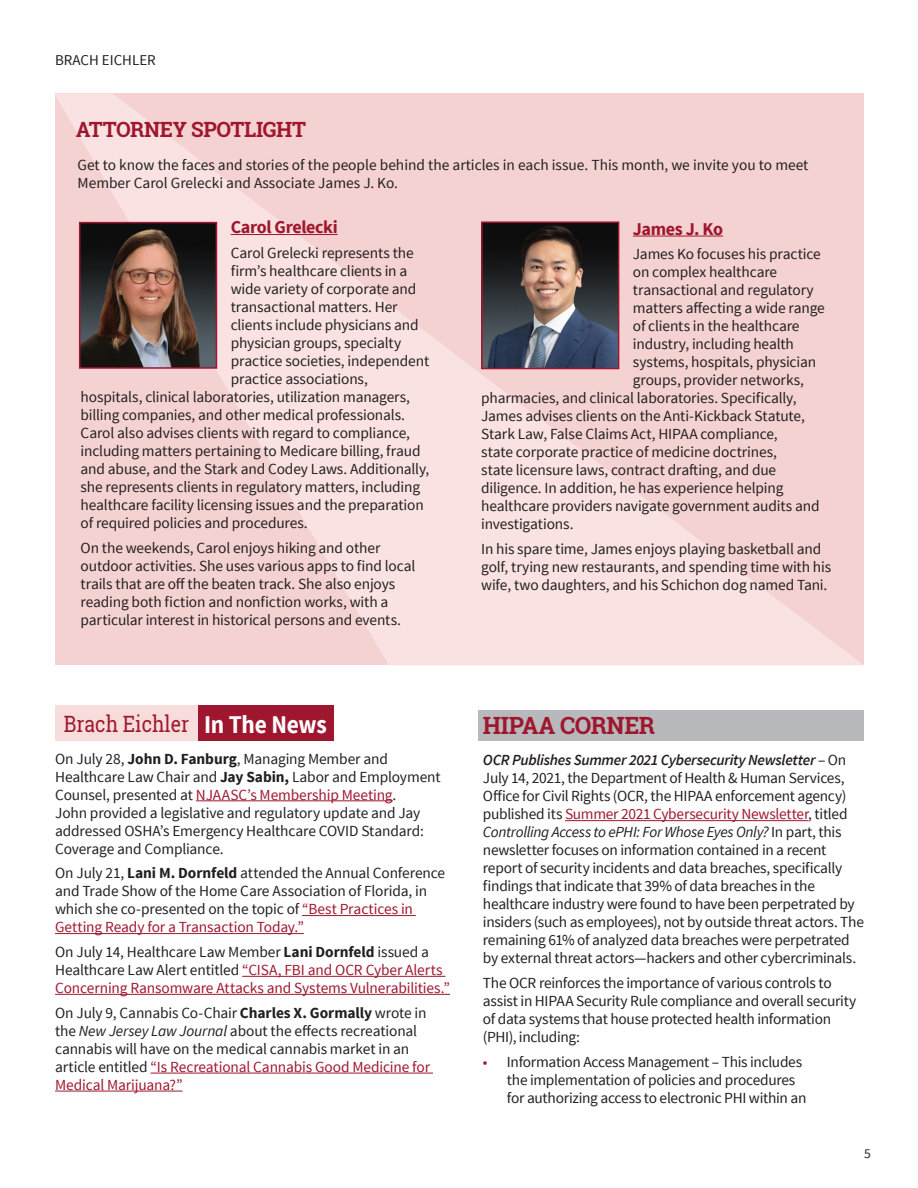
<style>
.page{position:relative;width:918px;height:1188px;background:#fff}
.page>*{position:absolute;margin:0;border:0;box-sizing:border-box;transform-origin:0 0}
.t1{font:700 25.5px "Source Sans Pro";letter-spacing:-.01em;color:#fff;scale:.92 1}
.FOR_MORE_INFORMATI{font:700 23.7px "Roboto Slab";letter-spacing:-.02em;color:#9f172e}
.t2{font:22.5px "Roboto Slab";color:#9f172e;scale:.86 1}
.Back_Page_Contacts{font:700 21px "Roboto Slab";letter-spacing:-.02em;color:#9f172e}
.Back_Page_Contacts-2{font:700 18px "Source Sans Pro";letter-spacing:-.02em;color:#9f172e}
.Back_Page_Contacts-3{font:15.3px/18px "Source Sans Pro";letter-spacing:-.01em;color:#231f20}
.hyperlink{font:15.3px/18px "Source Sans Pro";letter-spacing:-.015em;color:#231f20}
.FOR_MORE_INFORMATI-2{font:15.3px/18px "Source Sans Pro";letter-spacing:-.01em;color:#231f20}
.FOR_MORE_INFORMATI-3{font:15.3px/18px "Source Sans Pro";letter-spacing:-.01em;color:#9f172e}
.t3{font:15px "Source Sans Pro";color:#231f20}
.Page_Numbers_9_13_65{font:13.5px "Source Sans Pro";color:#231f20}
.s1{font-weight:700}
.s2{color:#9f172e}
.s3{color:#231f20}
.s4{font-weight:700;color:#231f20}
.s5{font-style:italic}
.s6{font-weight:600;font-style:italic}
</style>
<div class="page">
<div style="left:478px;top:711px;width:386px;height:30px;background:#b8b9bc"></div>
<svg style="left:54px;top:93px;width:810px;height:572px;background:#f5d7d6"></svg>
<hr style="left:231px;top:234px;width:107px;height:1px;background:#9f172e">
<hr style="left:633px;top:236px;width:90px;height:1px;background:#9f172e">
<img style="left:82px;top:225px;width:132px;height:141px">
<div style="left:79px;top:222px;width:138px;height:147px;border:2px solid #9f172e"></div>
<img style="left:484px;top:224px;width:132px;height:142px">
<div style="left:481px;top:221px;width:138px;height:148px;border:2px solid #9f172e"></div>
<hr style="left:196px;top:800px;width:197px;height:1px;background:#9f172e">
<hr style="left:302px;top:915px;width:114px;height:1px;background:#9f172e">
<hr style="left:55px;top:933px;width:249px;height:1px;background:#9f172e">
<hr style="left:242px;top:976px;width:203px;height:1px;background:#9f172e">
<hr style="left:55px;top:994px;width:395px;height:1px;background:#9f172e">
<hr style="left:151px;top:1073px;width:282px;height:1px;background:#9f172e">
<hr style="left:55px;top:1091px;width:128px;height:1px;background:#9f172e">
<div style="left:55px;top:706px;width:143px;height:35px;background:#f7dddc"></div>
<div style="left:198px;top:706px;width:135px;height:35px;background:#9f172e"></div>
<hr style="left:565px;top:820px;width:243px;height:1px;background:#9f172e">
<p class="t3" style="left:55px;top:51px;width:102px">BRACH EICHLER</p>
<p class="Back_Page_Contacts" style="left:76px;top:115px;width:232px">ATTORNEY SPOTLIGHT</p>
<p class="hyperlink" style="left:78px;top:156px;width:732px">Get to know the faces and stories of the people behind the articles in each issue. This month, we invite you to meet<br>Member Carol Grelecki and Associate James J. Ko.</p>
<p class="Back_Page_Contacts-2" style="left:231px;top:216px;width:108px">Carol Grelecki</p>
<p class="Back_Page_Contacts-3" style="left:231px;top:244px;width:185px">Carol Grelecki represents the</p>
<p class="Back_Page_Contacts-3" style="left:231px;top:262px;width:178px">firm’s healthcare clients in a</p>
<p class="Back_Page_Contacts-3" style="left:231px;top:280px;width:187px">wide variety of corporate and</p>
<p class="Back_Page_Contacts-3" style="left:231px;top:298px;width:168px">transactional matters. Her</p>
<p class="Back_Page_Contacts-3" style="left:231px;top:316px;width:189px">clients include physicians and</p>
<p class="Back_Page_Contacts-3" style="left:231px;top:334px;width:172px">physician groups, specialty</p>
<p class="Back_Page_Contacts-3" style="left:231px;top:352px;width:200px">practice societies, independent</p>
<p class="Back_Page_Contacts-3" style="left:231px;top:370px;width:139px">practice associations,</p>
<p class="Back_Page_Contacts-3" style="left:81px;top:388px;width:331px">hospitals, clinical laboratories, utilization managers,</p>
<p class="Back_Page_Contacts-3" style="left:81px;top:406px;width:326px">billing companies, and other medical professionals.</p>
<p class="Back_Page_Contacts-3" style="left:81px;top:424px;width:331px">Carol also advises clients with regard to compliance,</p>
<p class="Back_Page_Contacts-3" style="left:81px;top:442px;width:342px">including matters pertaining to Medicare billing, fraud</p>
<p class="Back_Page_Contacts-3" style="left:81px;top:460px;width:350px">and abuse, and the Stark and Codey Laws. Additionally,</p>
<p class="Back_Page_Contacts-3" style="left:81px;top:478px;width:341px">she represents clients in regulatory matters, including</p>
<p class="Back_Page_Contacts-3" style="left:81px;top:496px;width:345px">healthcare facility licensing issues and the preparation</p>
<p class="Back_Page_Contacts-3" style="left:81px;top:514px;width:229px">of required policies and procedures.</p>
<p class="Back_Page_Contacts-3" style="left:81px;top:539px;width:336px">On the weekends, Carol enjoys hiking and other outdoor activities. She uses various apps to find local trails that are off the beaten track. She also enjoys reading both fiction and nonfiction works, with a particular interest in historical persons and events.</p>
<p class="Back_Page_Contacts-2" style="left:633px;top:217px;width:92px">James J. Ko</p>
<p class="Back_Page_Contacts-3" style="left:633px;top:246px;width:190px">James Ko focuses his practice</p>
<p class="Back_Page_Contacts-3" style="left:633px;top:264px;width:146px">on complex healthcare</p>
<p class="Back_Page_Contacts-3" style="left:633px;top:282px;width:182px">transactional and regulatory</p>
<p class="Back_Page_Contacts-3" style="left:633px;top:300px;width:194px">matters affecting a wide range</p>
<p class="Back_Page_Contacts-3" style="left:633px;top:318px;width:168px">of clients in the healthcare</p>
<p class="Back_Page_Contacts-3" style="left:633px;top:336px;width:163px">industry, including health</p>
<p class="Back_Page_Contacts-3" style="left:633px;top:354px;width:185px">systems, hospitals, physician</p>
<p class="Back_Page_Contacts-3" style="left:633px;top:372px;width:173px">groups, provider networks,</p>
<p class="Back_Page_Contacts-3" style="left:481px;top:390px;width:317px">pharmacies, and clinical laboratories. Specifically,</p>
<p class="Back_Page_Contacts-3" style="left:481px;top:408px;width:325px">James advises clients on the Anti-Kickback Statute,</p>
<p class="Back_Page_Contacts-3" style="left:481px;top:426px;width:298px">Stark Law, False Claims Act, HIPAA compliance,</p>
<p class="Back_Page_Contacts-3" style="left:481px;top:444px;width:297px">state corporate practice of medicine doctrines,</p>
<p class="Back_Page_Contacts-3" style="left:481px;top:462px;width:297px">state licensure laws, contract drafting, and due</p>
<p class="Back_Page_Contacts-3" style="left:481px;top:480px;width:304px">diligence. In addition, he has experience helping</p>
<p class="Back_Page_Contacts-3" style="left:481px;top:498px;width:340px">healthcare providers navigate government audits and</p>
<p class="Back_Page_Contacts-3" style="left:481px;top:516px;width:94px">investigations.</p>
<p class="Back_Page_Contacts-3" style="left:481px;top:540px;width:352px">In his spare time, James enjoys playing basketball and golf, trying new restaurants, and spending time with his wife, two daughters, and his Schichon dog named Tani.</p>
<p class="t2" style="left:64px;top:709px;width:147px">Brach Eichler</p>
<p class="t1" style="left:204px;top:708px;width:135px">In The News</p>
<p class="FOR_MORE_INFORMATI-2" style="left:55px;top:750px;width:387px">On July 28, <span class="s1">John D. Fanburg</span>, Managing Member and Healthcare Law Chair and <span class="s1">Jay Sabin,</span> Labor and Employment Counsel, presented at <span class="s2">NJAASC’s Membership Meeting</span>.<br>John provided a legislative and regulatory update and Jay addressed OSHA’s Emergency Healthcare COVID Standard:<br>Coverage and Compliance.</p>
<p class="FOR_MORE_INFORMATI-2" style="left:55px;top:865px;width:392px">On July 21, <span class="s1">Lani M. Dornfeld</span> attended the Annual Conference and Trade Show of the Home Care Association of Florida, in which she co-presented on the topic of <span class="s2">“Best Practices in Getting Ready for a Transaction Today.”</span></p>
<p class="FOR_MORE_INFORMATI-3" style="left:55px;top:943px;width:397px"><span class="s3">On July 14, Healthcare Law Member</span> <span class="s4">Lani Dornfeld</span> <span class="s3">issued a<br>Healthcare Law Alert entitled</span> “CISA, FBI and OCR Cyber Alerts<br>Concerning Ransomware Attacks and Systems Vulnerabilities.”</p>
<p class="FOR_MORE_INFORMATI-2" style="left:55px;top:1004px;width:377px">On July 9, Cannabis Co-Chair <span class="s1">Charles X. Gormally</span> wrote in the <span class="s5">New Jersey Law Journal</span> about the effects recreational cannabis will have on the medical cannabis market in an article entitled <span class="s2">“Is Recreational Cannabis Good Medicine for Medical Marijuana?”</span></p>
<p class="FOR_MORE_INFORMATI" style="left:483px;top:709px;width:174px">HIPAA CORNER</p>
<p class="hyperlink" style="left:483px;top:752px;width:383px"><span class="s6">OCR Publishes Summer 2021 Cybersecurity Newsletter</span> – On July 14, 2021, the Department of Health &amp; Human Services, Office for Civil Rights (OCR, the HIPAA enforcement agency) published its <span class="s2">Summer 2021 Cybersecurity Newsletter</span>, titled <span class="s5">Controlling Access to ePHI: For Whose Eyes Only?</span> In part, this newsletter focuses on information contained in a recent report of security incidents and data breaches, specifically findings that indicate that 39% of data breaches in the healthcare industry were found to have been perpetrated by insiders (such as employees), not by outside threat actors. The remaining 61% of analyzed data breaches were perpetrated by external threat actors—hackers and other cybercriminals.</p>
<p class="hyperlink" style="left:483px;top:974px;width:375px">The OCR reinforces the importance of various controls to assist in HIPAA Security Rule compliance and overall security of data systems that house protected health information (PHI), including:</p>
<p class="hyperlink" style="left:507px;top:1053px;width:301px;text-indent:-24px"><span class="s2">•</span> Information Access Management – This includes the implementation of policies and procedures for authorizing access to electronic PHI within an</p>
<p class="Page_Numbers_9_13_65" style="left:864px;top:1145px;width:8px">5</p>
</div>
